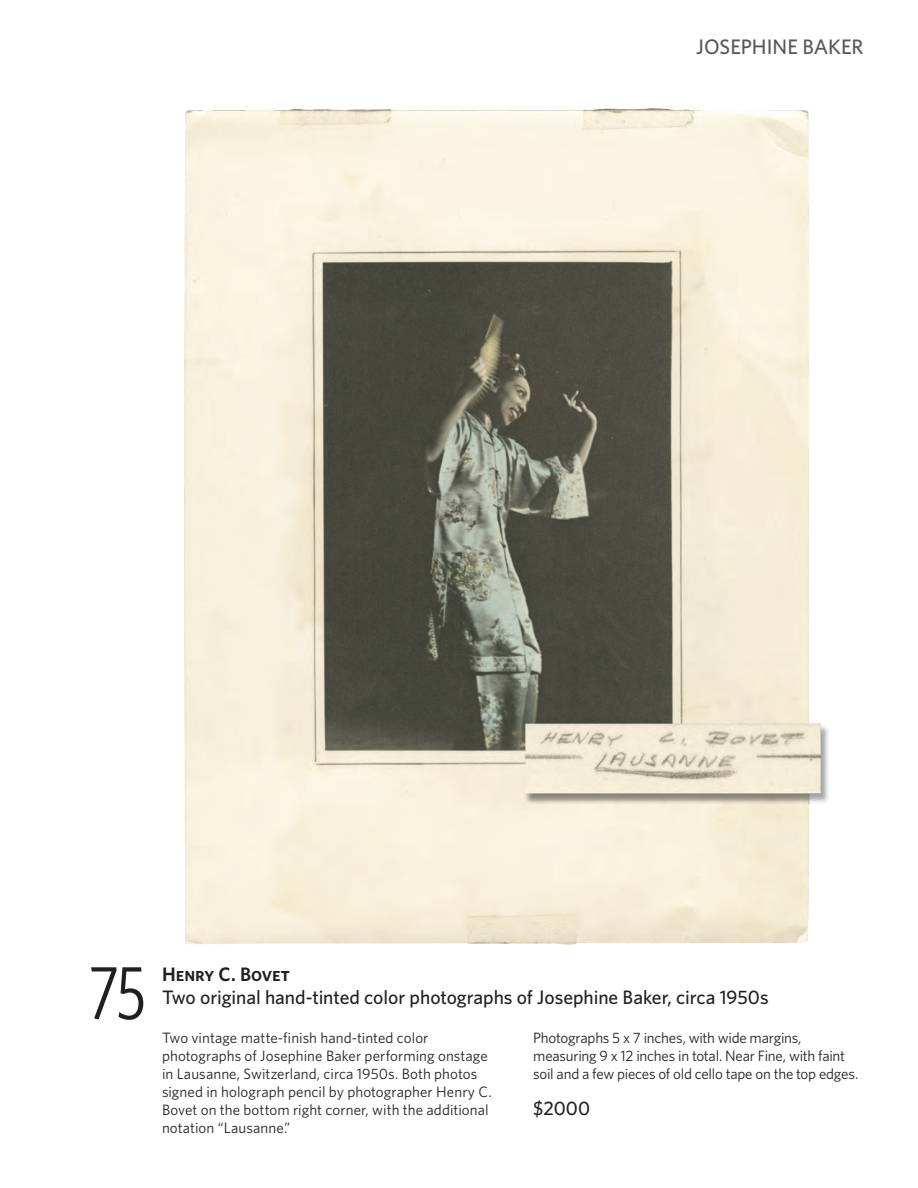
<style>
.page{position:relative;width:918px;height:1188px;background:#fff}
.page>*{position:absolute;margin:0;border:0;box-sizing:border-box;transform-origin:0 0}
.numbers{font:condensed 75px "Whitney HTF";color:#231f20}
.t1{font:500 21px "Whitney HTF";color:#57585a}
.price{font:500 19.5px "Whitney HTF";letter-spacing:-.005em;color:#231f20}
.author{font:19.5px "Whitney HTF Semi Bold SC";color:#231f20}
.body_copy{font:15px/18px "Whitney HTF";color:#231f20}
</style>
<div class="page">
<img style="left:184px;top:108px;width:644px;height:836px">
<p class="t1" style="left:696px;top:34px;width:169px">JOSEPHINE BAKER</p>
<p class="numbers" style="left:90px;top:951px;width:58px">75</p>
<p class="author" style="left:162px;top:963px;width:130px">Henry C. Bovet</p>
<p class="price" style="left:162px;top:986px;width:608px">Two original hand-tinted color photographs of Josephine Baker, circa 1950s</p>
<p class="body_copy" style="left:162px;top:1029px;width:331px">Two vintage matte-finish hand-tinted color photographs of Josephine Baker performing onstage in Lausanne, Switzerland, circa 1950s. Both photos signed in holograph pencil by photographer Henry C.<br>Bovet on the bottom right corner, with the additional notation “Lausanne.”</p>
<p class="body_copy" style="left:533px;top:1029px;width:327px">Photographs 5 x 7 inches, with wide margins, measuring 9 x 12 inches in total. Near Fine, with faint soil and a few pieces of old cello tape on the top edges.</p>
<p class="price" style="left:533px;top:1097px;width:59px">$2000</p>
</div>
